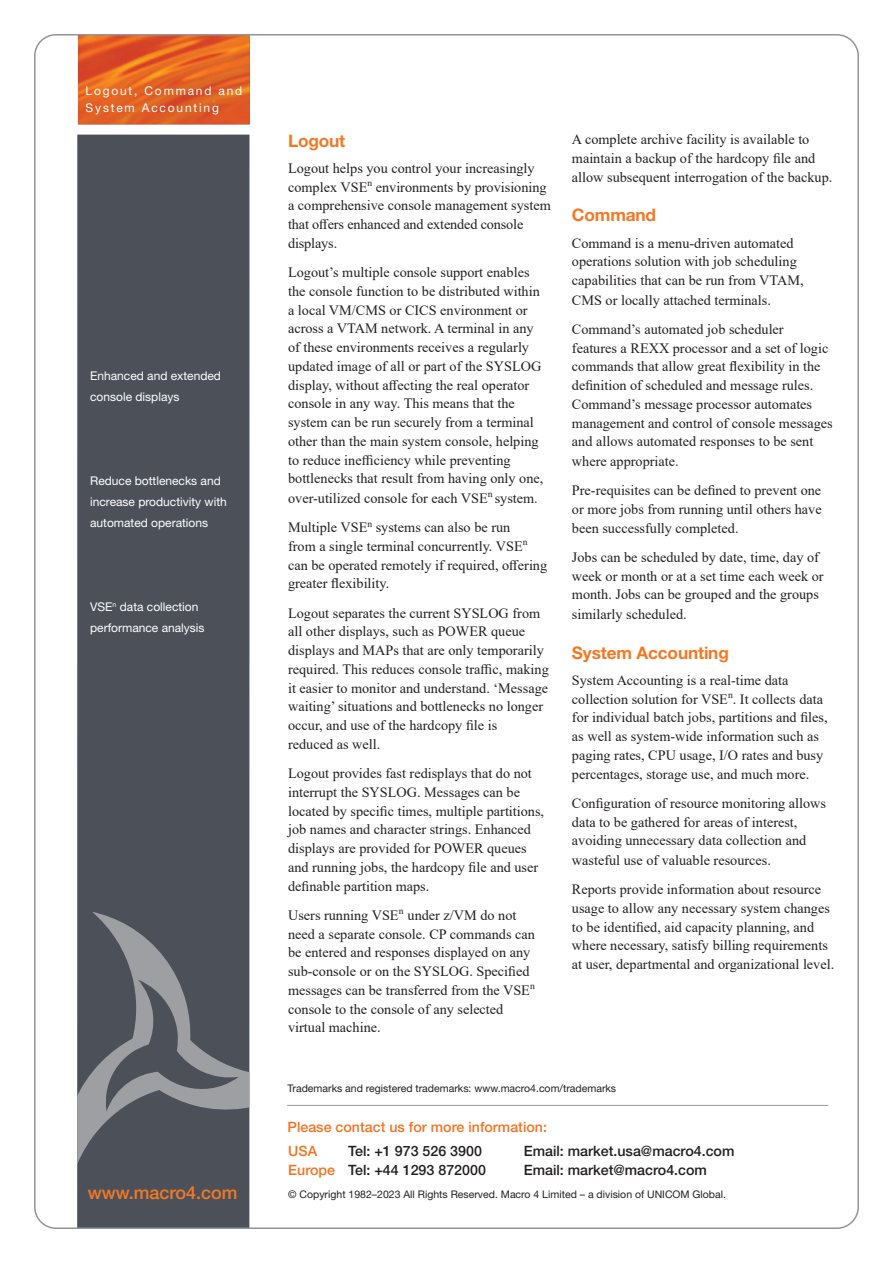
<style>
.page{position:relative;width:893px;height:1263px;background:#fff}
.page>*{position:absolute;margin:0;border:0;box-sizing:border-box;transform-origin:0 0}
.t1{font:500 18px "Helvetica Neue LT Std";color:#f47824}
.t2{font:700 17.25px "Helvetica Neue LT Std";letter-spacing:-.01em;color:#f47824}
.t3{font:14.25px/18.8px "Times New Roman";color:#231f20}
.t4{font:500 14.25px "Helvetica Neue LT Std";color:#231f20}
.t5{font:500 14.25px "Helvetica Neue LT Std";color:#f47321}
.t6{font:12px/21px "Helvetica Neue LT Std";color:#fff}
.t7{font:12px/17.2px "Helvetica Neue LT Std";letter-spacing:.15em;color:#fff}
.t8{font:10.5px "Helvetica Neue LT Std";color:#231f20}
.s1{color:#f47321}
</style>
<div class="page">
<div style="left:77px;top:135px;width:172px;height:1093px;background:#4c5159"></div>
<svg style="left:77px;top:912px;width:172px;height:279px"></svg>
<svg style="left:106px;top:979px;width:133px;height:132px"></svg>
<hr style="left:287px;top:1105px;width:541px;height:1px;background:#939598">
<img style="left:78px;top:37px;width:172px;height:87px">
<p class="t7" style="left:86px;top:82px;width:158px">Logout, Command and<br>System Accounting</p>
<p class="t6" style="left:90px;top:365px;width:132px">Enhanced and extended console displays</p>
<p class="t6" style="left:90px;top:470px;width:138px">Reduce bottlenecks and increase productivity with automated operations</p>
<p class="t6" style="left:90px;top:596px;width:116px">VSE<sup>n</sup> data collection performance analysis</p>
<p class="t1" style="left:88px;top:1182px;width:151px">www.macro4.com</p>
<p class="t2" style="left:288px;top:130px;width:59px">Logout</p>
<p class="t3" style="left:288px;top:158px;width:264px">Logout helps you control your increasingly complex VSE<sup>n</sup> environments by provisioning a comprehensive console management system that offers enhanced and extended console displays.</p>
<p class="t3" style="left:288px;top:262px;width:257px">Logout’s multiple console support enables the console function to be distributed within a local VM/CMS or CICS environment or across a VTAM network. A terminal in any of these environments receives a regularly updated image of all or part of the SYSLOG display, without affecting the real operator console in any way. This means that the system can be run securely from a terminal other than the main system console, helping to reduce inefficiency while preventing bottlenecks that result from having only one, over-utilized console for each VSE<sup>n</sup> system.</p>
<p class="t3" style="left:288px;top:517px;width:261px">Multiple VSE<sup>n</sup> systems can also be run<br>from a single terminal concurrently. VSE<sup>n </sup>can be operated remotely if required, offering greater flexibility.</p>
<p class="t3" style="left:288px;top:603px;width:262px">Logout separates the current SYSLOG from all other displays, such as POWER queue displays and MAPs that are only temporarily required. This reduces console traffic, making it easier to monitor and understand. ‘Message waiting’ situations and bottlenecks no longer occur, and use of the hardcopy file is<br>reduced as well.</p>
<p class="t3" style="left:288px;top:763px;width:258px">Logout provides fast redisplays that do not interrupt the SYSLOG. Messages can be located by specific times, multiple partitions, job names and character strings. Enhanced displays are provided for POWER queues and running jobs, the hardcopy file and user definable partition maps.</p>
<p class="t3" style="left:288px;top:905px;width:248px">Users running VSE<sup>n</sup> under z/VM do not need a separate console. CP commands can be entered and responses displayed on any sub-console or on the SYSLOG. Specified messages can be transferred from the VSE<sup>n </sup>console to the console of any selected virtual machine.</p>
<p class="t3" style="left:572px;top:130px;width:262px">A complete archive facility is available to maintain a backup of the hardcopy file and allow subsequent interrogation of the backup.</p>
<p class="t2" style="left:572px;top:205px;width:86px">Command</p>
<p class="t3" style="left:572px;top:233px;width:233px">Command is a menu-driven automated operations solution with job scheduling capabilities that can be run from VTAM, CMS or locally attached terminals.</p>
<p class="t3" style="left:572px;top:319px;width:262px">Command’s automated job scheduler<br>features a REXX processor and a set of logic commands that allow great flexibility in the definition of scheduled and message rules.<br>Command’s message processor automates management and control of console messages and allows automated responses to be sent where appropriate.</p>
<p class="t3" style="left:572px;top:481px;width:251px;text-align:justify">Pre-requisites can be defined to prevent one or more jobs from running until others have been successfully completed.</p>
<p class="t3" style="left:572px;top:547px;width:253px">Jobs can be scheduled by date, time, day of week or month or at a set time each week or month. Jobs can be grouped and the groups similarly scheduled.</p>
<p class="t2" style="left:572px;top:642px;width:158px">System Accounting</p>
<p class="t3" style="left:572px;top:670px;width:257px">System Accounting is a real-time data collection solution for VSE<sup>n</sup>. It collects data for individual batch jobs, partitions and files, as well as system-wide information such as paging rates, CPU usage, I/O rates and busy percentages, storage use, and much more.</p>
<p class="t3" style="left:572px;top:793px;width:256px">Configuration of resource monitoring allows data to be gathered for areas of interest, avoiding unnecessary data collection and wasteful use of valuable resources.</p>
<p class="t3" style="left:572px;top:880px;width:264px">Reports provide information about resource usage to allow any necessary system changes to be identified, aid capacity planning, and where necessary, satisfy billing requirements at user, departmental and organizational level.</p>
<p class="t8" style="left:287px;top:1082px;width:330px">Trademarks and registered trademarks: www.macro4.com/trademarks</p>
<p class="t5" style="left:287px;top:1118px;width:261px">Please contact us for more information:</p>
<p class="t5" style="left:288px;top:1142px;width:31px">USA</p>
<p class="t4" style="left:348px;top:1142px;width:135px">Tel: +1 973 526 3900</p>
<p class="t4" style="left:524px;top:1142px;width:212px">Email: market.usa@macro4.com</p>
<p class="t4" style="left:288px;top:1162px;width:199px"><span class="s1">Europe</span> Tel: +44 1293 872000</p>
<p class="t4" style="left:524px;top:1162px;width:185px">Email: market@macro4.com</p>
<p class="t8" style="left:288px;top:1188px;width:439px">© Copyright 1982–2023 All Rights Reserved. Macro 4 Limited – a division of UNICOM Global.</p>
</div>
